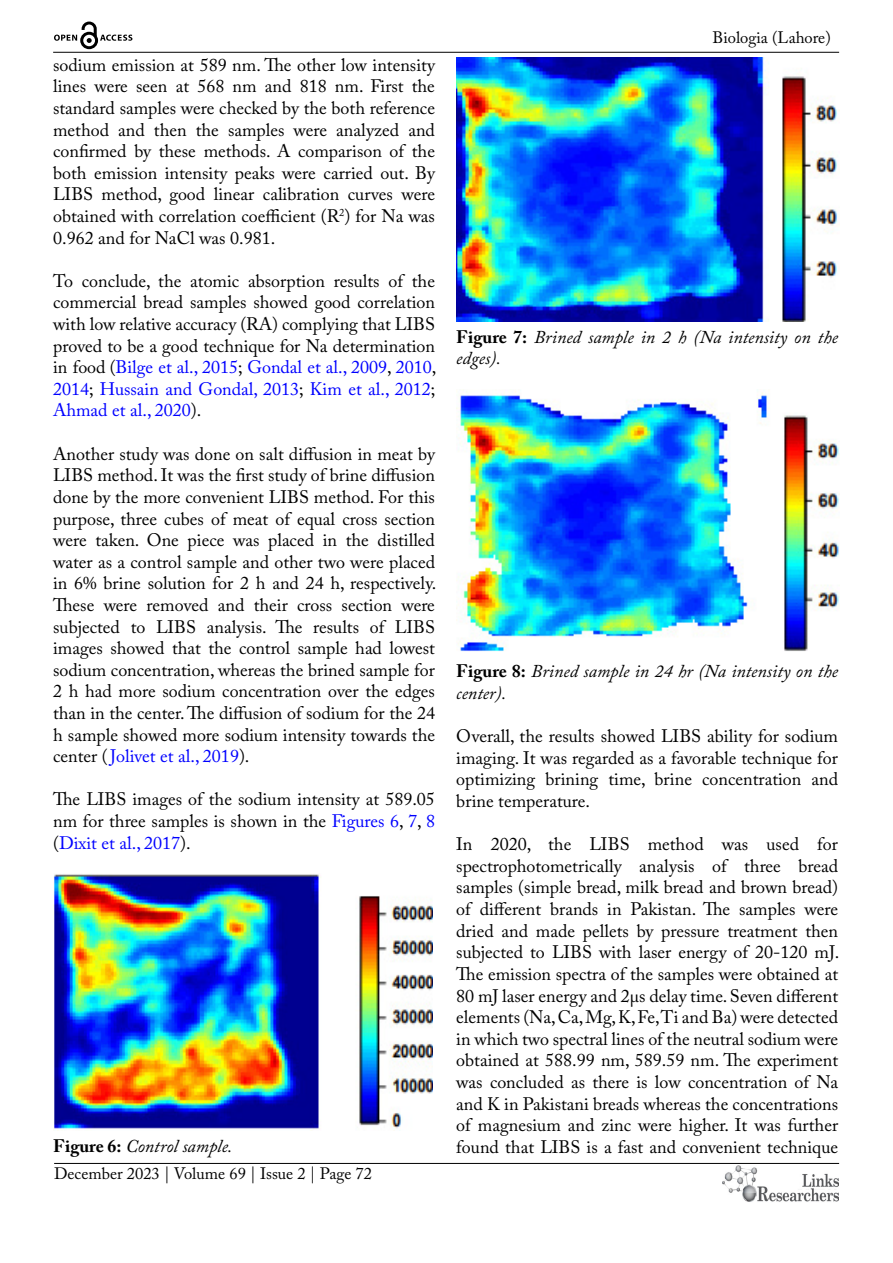
<style>
.page{position:relative;width:893px;height:1263px;background:#fff}
.page>*{position:absolute;margin:0;border:0;box-sizing:border-box;transform-origin:0 0}
.t1{font:18px/21.6px "Adobe Caslon Pro";color:#000;text-align:justify}
.t2{font:italic 18px/21.6px "Adobe Caslon Pro";color:#000}
.t3{font:16.5px "Adobe Caslon Pro";color:#000}
.s1{color:#00f}
.s2{font-weight:700;font-style:normal}
</style>
<div class="page">
<hr style="left:53px;top:52px;width:786px;height:1px;background:#000">
<hr style="left:54px;top:1163px;width:785px;height:1px;background:#000">
<img style="left:722px;top:1166px;width:117px;height:36px">
<svg style="left:54px;top:22px;width:78px;height:27px"></svg>
<img style="left:53px;top:874px;width:380px;height:257px">
<img style="left:456px;top:58px;width:384px;height:263px">
<img style="left:456px;top:390px;width:384px;height:261px">
<p class="t1" style="left:53px;top:54px;width:383px">sodium emission at 589 nm. The other low intensity lines were seen at 568 nm and 818 nm. First the standard samples were checked by the both reference method and then the samples were analyzed and confirmed by these methods. A comparison of the both emission intensity peaks were carried out. By LIBS method, good linear calibration curves were obtained with correlation coefficient (R<sup>2</sup>) for Na was 0.962 and for NaCl was 0.981.</p>
<p class="t1" style="left:53px;top:270px;width:385px">To conclude, the atomic absorption results of the commercial bread samples showed good correlation with low relative accuracy (RA) complying that LIBS proved to be a good technique for Na determination in food (<span class="s1">Bilge et al., 2015</span>; <span class="s1">Gondal et al., 2009</span>, <span class="s1">2010</span>, <span class="s1">2014</span>; <span class="s1">Hussain and Gondal, 2013</span>; <span class="s1">Kim et al., 2012</span>; <span class="s1">Ahmad et al., 2020</span>).</p>
<p class="t1" style="left:53px;top:443px;width:385px">Another study was done on salt diffusion in meat by LIBS method. It was the first study of brine diffusion done by the more convenient LIBS method. For this purpose, three cubes of meat of equal cross section were taken. One piece was placed in the distilled water as a control sample and other two were placed in 6% brine solution for 2 h and 24 h, respectively.<br>These were removed and their cross section were subjected to LIBS analysis. The results of LIBS images showed that the control sample had lowest sodium concentration, whereas the brined sample for 2 h had more sodium concentration over the edges than in the center. The diffusion of sodium for the 24 h sample showed more sodium intensity towards the center (<span class="s1">Jolivet et al., 2019</span>).</p>
<p class="t1" style="left:53px;top:788px;width:383px">The LIBS images of the sodium intensity at 589.05 nm for three samples is shown in the <span class="s1">Figures 6</span>, <span class="s1">7</span>, <span class="s1">8 </span>(<span class="s1">Dixit et al., 2017</span>).</p>
<p class="t2" style="left:53px;top:1135px;width:181px"><span class="s2">Figure 6:</span> Control sample.</p>
<p class="t3" style="left:54px;top:1164px;width:319px">December 2023 | Volume 69 | Issue 2 | Page 72</p>
<p class="t3" style="left:712px;top:28px;width:120px">Biologia (Lahore)</p>
<p class="t2" style="left:456px;top:326px;width:383px"><span class="s2">Figure 7:</span> Brined sample in 2 h (Na intensity on the edges).</p>
<p class="t2" style="left:456px;top:660px;width:383px"><span class="s2">Figure 8:</span> Brined sample in 24 hr (Na intensity on the center).</p>
<p class="t1" style="left:456px;top:725px;width:383px">Overall, the results showed LIBS ability for sodium imaging. It was regarded as a favorable technique for optimizing brining time, brine concentration and brine temperature.</p>
<p class="t1" style="left:456px;top:833px;width:385px">In 2020, the LIBS method was used for spectrophotometrically analysis of three bread samples (simple bread, milk bread and brown bread) of different brands in Pakistan. The samples were dried and made pellets by pressure treatment then subjected to LIBS with laser energy of 20-120 mJ.<br>The emission spectra of the samples were obtained at 80 mJ laser energy and 2µs delay time. Seven different elements (Na, Ca, Mg, K, Fe, Ti and Ba) were detected in which two spectral lines of the neutral sodium were obtained at 588.99 nm, 589.59 nm. The experiment was concluded as there is low concentration of Na and K in Pakistani breads whereas the concentrations of magnesium and zinc were higher. It was further found that LIBS is a fast and convenient technique</p>
</div>
